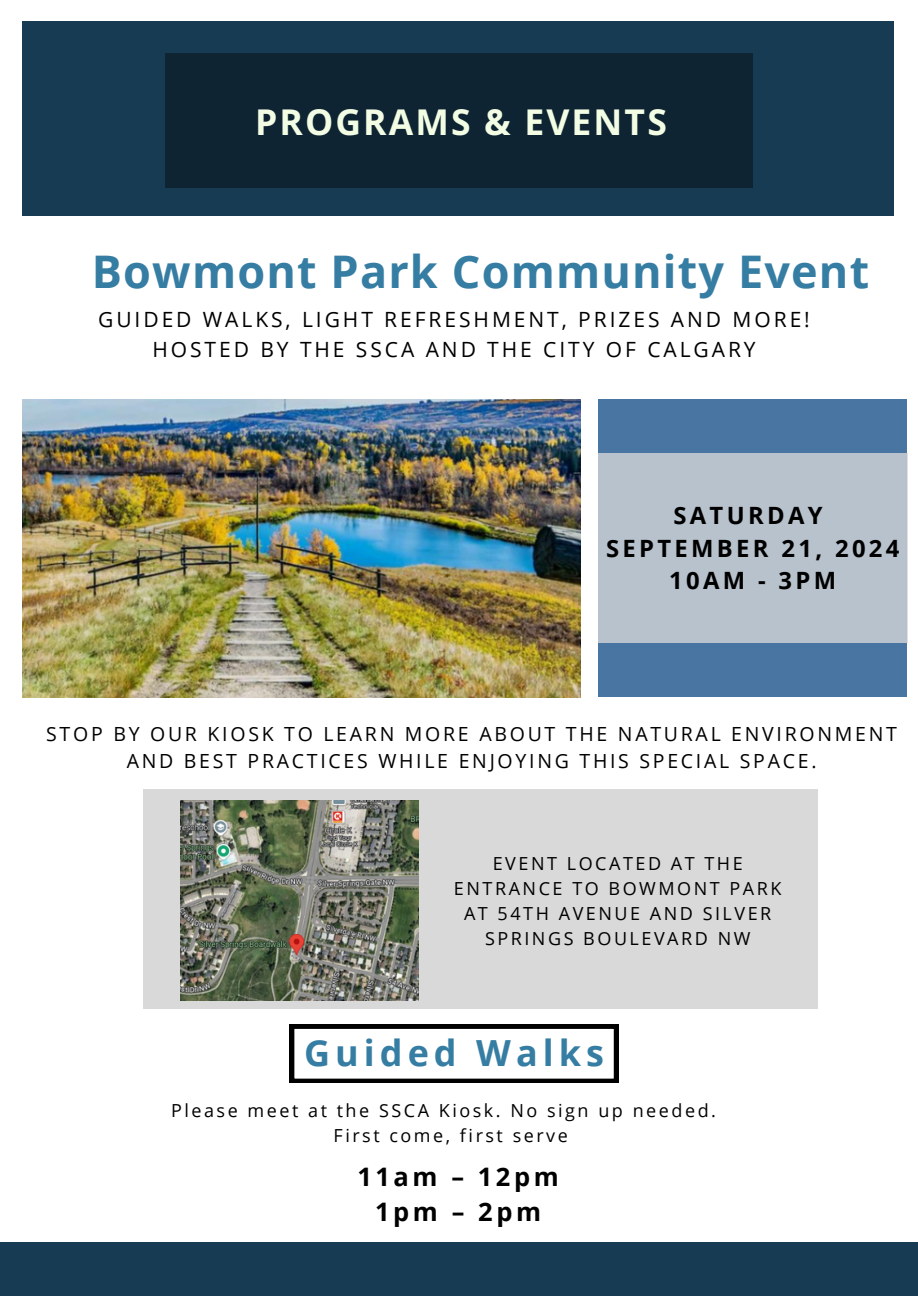
<style>
.page{position:relative;width:918px;height:1296px;background:#fff}
.page>*{position:absolute;margin:0;border:0;box-sizing:border-box;transform-origin:0 0}
.t1{font:700 45px "Open Sans";letter-spacing:.025em;color:#367da3}
.t2{font:700 36px "Open Sans";letter-spacing:.14em;color:#367da3}
.t3{font:700 35.55px "Open Sans";letter-spacing:.06em;color:#f2fde4}
.t4{font:700 25.5px/34.8px "Open Sans";letter-spacing:.14em;color:#000;text-align:center}
.t5{font:700 23.85px/32.7px "Open Sans";letter-spacing:.14em;color:#000;text-align:center}
.t6{font:21px/29.2px "Open Sans";letter-spacing:.14em;color:#000;text-align:center}
.t7{font:19.5px/27px "Open Sans";letter-spacing:.14em;color:#000;text-align:center}
.t8{font:18px/24.8px "Open Sans";letter-spacing:.14em;color:#000;text-align:center}
</style>
<div class="page">
<div style="left:22px;top:22px;width:872px;height:194px;background:#173b53"></div>
<div style="left:165px;top:53px;width:587px;height:135px;background:#0e2432"></div>
<div style="left:143px;top:789px;width:675px;height:220px;background:#d9d9d9"></div>
<img style="left:22px;top:399px;width:558px;height:298px">
<div style="left:598px;top:399px;width:309px;height:298px;background:#4875a2"></div>
<div style="left:598px;top:453px;width:309px;height:190px;background:#b8c2cc"></div>
<img style="left:180px;top:800px;width:239px;height:201px">
<svg style="left:290px;top:1024px;width:328px;height:59px"></svg>
<div style="left:0;top:1242px;width:918px;height:54px;background:#173b53"></div>
<p class="t3" style="left:255px;top:97px;width:413px">PROGRAMS &amp; EVENTS</p>
<h6 class="t1" style="left:92px;top:240px;width:779px">Bowmont Park Community Event</h6>
<h4 class="t6" style="left:98px;top:305px;width:713px">GUIDED WALKS, LIGHT REFRESHMENT, PRIZES AND MORE!<br>HOSTED BY THE SSCA AND THE CITY OF CALGARY</h4>
<h6 class="t5" style="left:606px;top:499px;width:295px">SATURDAY<br>SEPTEMBER 21, 2024<br>10AM - 3PM</h6>
<p class="t7" style="left:46px;top:720px;width:852px">STOP BY OUR KIOSK TO LEARN MORE ABOUT THE NATURAL ENVIRONMENT<br>AND BEST PRACTICES WHILE ENJOYING THIS SPECIAL SPACE.</p>
<p class="t8" style="left:454px;top:851px;width:329px">EVENT LOCATED AT THE<br>ENTRANCE TO BOWMONT PARK<br>AT 54TH AVENUE AND SILVER<br>SPRINGS BOULEVARD NW</p>
<h3 class="t2" style="left:304px;top:1028px;width:301px">Guided Walks</h3>
<p class="t8" style="left:171px;top:1098px;width:546px">Please meet at the SSCA Kiosk. No sign up needed.</p>
<p class="t8" style="left:334px;top:1123px;width:236px">First come, first serve</p>
<p class="t4" style="left:357px;top:1159px;width:203px">11am – 12pm<br>1pm – 2pm</p>
</div>
